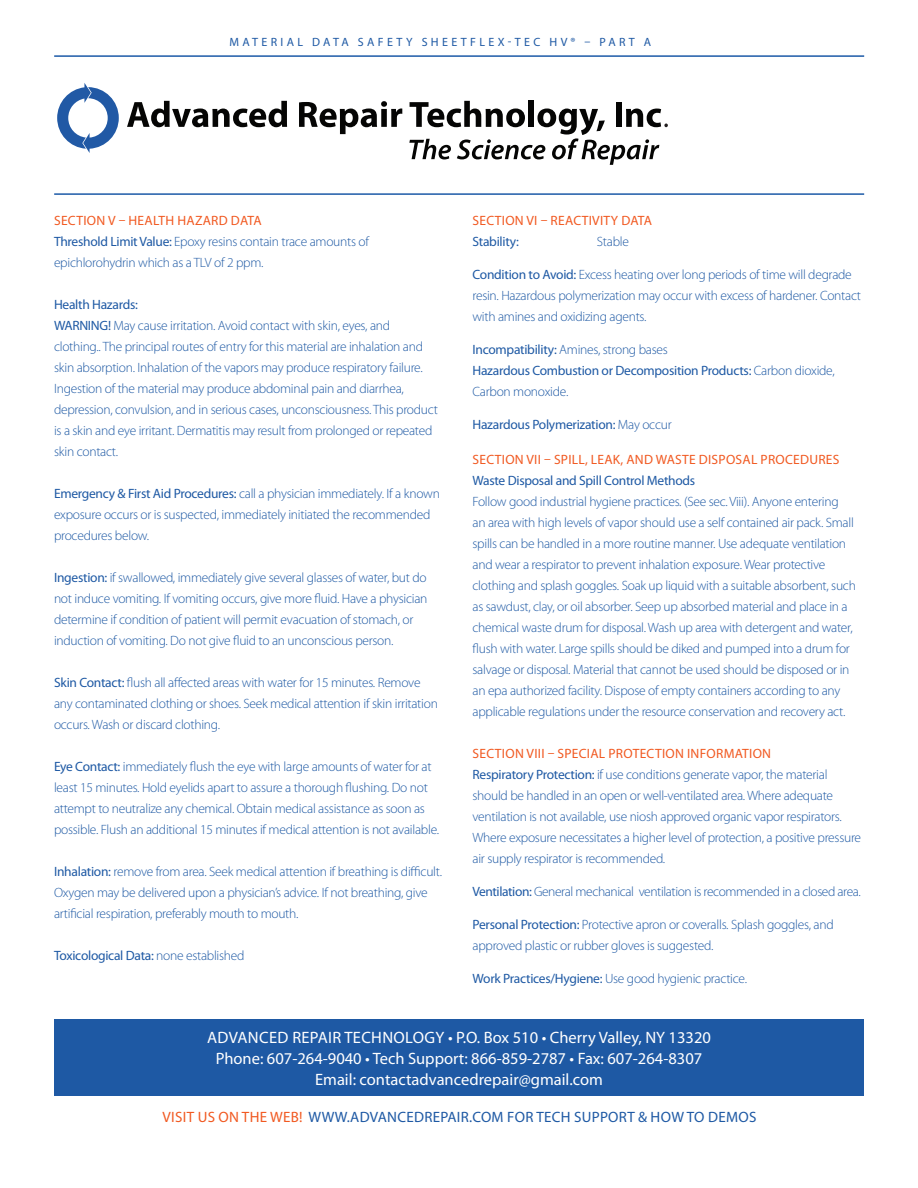
<style>
.page{position:relative;width:918px;height:1188px;background:#fff}
.page>*{position:absolute;margin:0;border:0;box-sizing:border-box;transform-origin:0 0}
.t1{font:16.5px/21px "Myriad Pro";color:#fff;text-align:center}
.t2{font:15px "Myriad Pro";letter-spacing:.02em;color:#1e59a4}
.t3{font:15px "Myriad Pro";letter-spacing:.02em;color:#f15921}
.t4{font:300 13.5px/21px "Myriad Pro";letter-spacing:-.02em;color:#1e59a4}
.t5{font:13.5px/21px "Myriad Pro";letter-spacing:-.02em;color:#1e59a4}
.t6{font:13.5px "Myriad Pro";letter-spacing:.02em;color:#f15921}
.t7{font:12px "Myriad Pro";letter-spacing:.28em;color:#1e59a4}
.s1{font-weight:400;color:#f15921}
.s2{font-weight:400}
.s3{font-weight:300}
.s4{color:#1e59a4}
</style>
<div class="page">
<div style="left:54px;top:1020px;width:810px;height:76px;background:#1e59a4"></div>
<hr style="left:54px;top:193px;width:810px;height:2px;background:#1c5aa7">
<svg style="left:57px;top:83px;width:62px;height:70px"></svg>
<svg style="left:127px;top:101px;width:160px;height:26px"></svg>
<svg style="left:299px;top:101px;width:103px;height:33px"></svg>
<svg style="left:409px;top:101px;width:259px;height:64px"></svg>
<hr style="left:54px;top:55px;width:810px;height:2px;background:#1c5aa7">
<p class="t7" style="left:229px;top:35px;width:423px">Material Data Safety SheetF lex-Tec H V® – Part A</p>
<p class="t4" style="left:54px;top:210px;width:316px"><span class="s1">Section V – Health Hazard Data<br></span><span class="s2">Threshold Limit Value:</span> Epoxy resins contain trace amounts of epichlorohydrin which as a TLV of 2 ppm.</p>
<p class="t5" style="left:54px;top:294px;width:85px">Health Hazards:<br>WARNING</p>
<p class="t4" style="left:54px;top:315px;width:385px;text-indent:54px"><span class="s2">!</span> May cause irritation. Avoid contact with skin, eyes, and clothing.. The principal routes of entry for this material are inhalation and skin absorption. Inhalation of the vapors may produce respiratory failure.<br>Ingestion of the material may produce abdominal pain and diarrhea, depression, convulsion, and in serious cases, unconsciousness. This product is a skin and eye irritant. Dermatitis may result from prolonged or repeated skin contact.</p>
<p class="t4" style="left:54px;top:483px;width:388px"><span class="s2">Emergency &amp; First Aid Procedures:</span> call a physician immediately. If a known exposure occurs or is suspected, immediately initiated the recommended procedures below.</p>
<p class="t4" style="left:54px;top:567px;width:375px"><span class="s2">I ngestion:</span> if swallowed, immediately give several glasses of water, but do not induce vomiting. If vomiting occurs, give more fluid. Have a physician determine if condition of patient will permit evacuation of stomach, or induction of vomiting. Do not give fluid to an unconscious person.</p>
<p class="t4" style="left:54px;top:672px;width:385px"><span class="s2">Skin Contact:</span> flush all affected areas with water for 15 minutes. Remove any contaminated clothing or shoes. Seek medical attention if skin irritation occurs. Wash or discard clothing.</p>
<p class="t4" style="left:54px;top:756px;width:387px"><span class="s2">Eye Contact:</span> immediately flush the eye with large amounts of water for at least 15 minutes. Hold eyelids apart to assure a thorough flushing. Do not attempt to neutralize any chemical. Obtain medical assistance as soon as possible. Flush an additional 15 minutes if medical attention is not available.</p>
<p class="t4" style="left:54px;top:861px;width:390px"><span class="s2">I nhalation:</span> remove from area. Seek medical attention if breathing is difficult.<br>Oxygen may be delivered upon a physician’s advice. If not breathing, give artificial respiration, preferably mouth to mouth.</p>
<p class="t5" style="left:54px;top:945px;width:192px">Toxicological Data: <span class="s3">none established</span></p>
<p class="t6" style="left:473px;top:213px;width:181px">Section VI – Reactivity Data</p>
<p class="t5" style="left:472px;top:231px;width:48px">Stability:</p>
<p class="t4" style="left:597px;top:231px;width:34px">Stable</p>
<p class="t4" style="left:472px;top:264px;width:390px"><span class="s2">Condition to Avoid:</span> Excess heating over long periods of time will degrade resin. Hazardous polymerization may occur with excess of hardener. Contact with amines and oxidizing agents.</p>
<p class="t5" style="left:472px;top:339px;width:364px">I ncompatibility: <span class="s3">Amines, strong bases<br></span>Hazardous Combustion or Decomposition Products: <span class="s3">Carbon dioxide,<br>Carbon monoxide.</span></p>
<p class="t5" style="left:472px;top:414px;width:201px">Hazardous Polymerization: <span class="s3">May occur</span></p>
<p class="t6" style="left:473px;top:452px;width:367px">Section VII – Spill, Leak, and Waste Disposal Procedures</p>
<p class="t5" style="left:473px;top:470px;width:224px">Waste Disposal and Spill Control Methods</p>
<p class="t4" style="left:473px;top:491px;width:385px">Follow good industrial hygiene practices. (See sec. Viii). Anyone entering<br>an area with high levels of vapor should use a self contained air pack. Small spills can be handled in a more routine manner. Use adequate ventilation and wear a respirator to prevent inhalation exposure. Wear protective clothing and splash goggles. Soak up liquid with a suitable absorbent, such as sawdust, clay, or oil absorber. Seep up absorbed material and place in a chemical waste drum for disposal. Wash up area with detergent and water, flush with water. Large spills should be diked and pumped into a drum for salvage or disposal. Material that cannot be used should be disposed or in an epa authorized facility. Dispose of empty containers according to any applicable regulations under the resource conservation and recovery act.</p>
<p class="t4" style="left:473px;top:743px;width:390px"><span class="s1">Section viii – special protection information<br></span><span class="s2">Respiratory Protection:</span> if use conditions generate vapor, the material should be handled in an open or well-ventilated area. Where adequate ventilation is not available, use niosh approved organic vapor respirators.<br>Where exposure necessitates a higher level of protection, a positive pressure air supply respirator is recommended.</p>
<p class="t4" style="left:473px;top:881px;width:390px"><span class="s2">Ventilation:</span> General mechanical ventilation is recommended in a closed area.</p>
<p class="t4" style="left:473px;top:914px;width:363px"><span class="s2">Personal Protection:</span> Protective apron or coveralls. Splash goggles, and approved plastic or rubber gloves is suggested.</p>
<p class="t4" style="left:473px;top:968px;width:276px"><span class="s2">Work Practices/Hygiene:</span> Use good hygienic practice.</p>
<p class="t1" style="left:207px;top:1027px;width:505px">Advanced Repair Technology • P.O. Box 510 • Cherry Valley, NY 13320<br>Phone: 607-264-9040 • Tech Support: 866-859-2787 • Fax: 607-264-8307<br>Email: contactadvancedrepair@gmail.com</p>
<p class="t3" style="left:163px;top:1109px;width:160px">Visit us on the Web! <span class="s4">www</span></p>
<p class="t2" style="left:347px;top:1109px;width:410px">.advancedrepair.com For Tech Support &amp; How to Demos</p>
</div>
